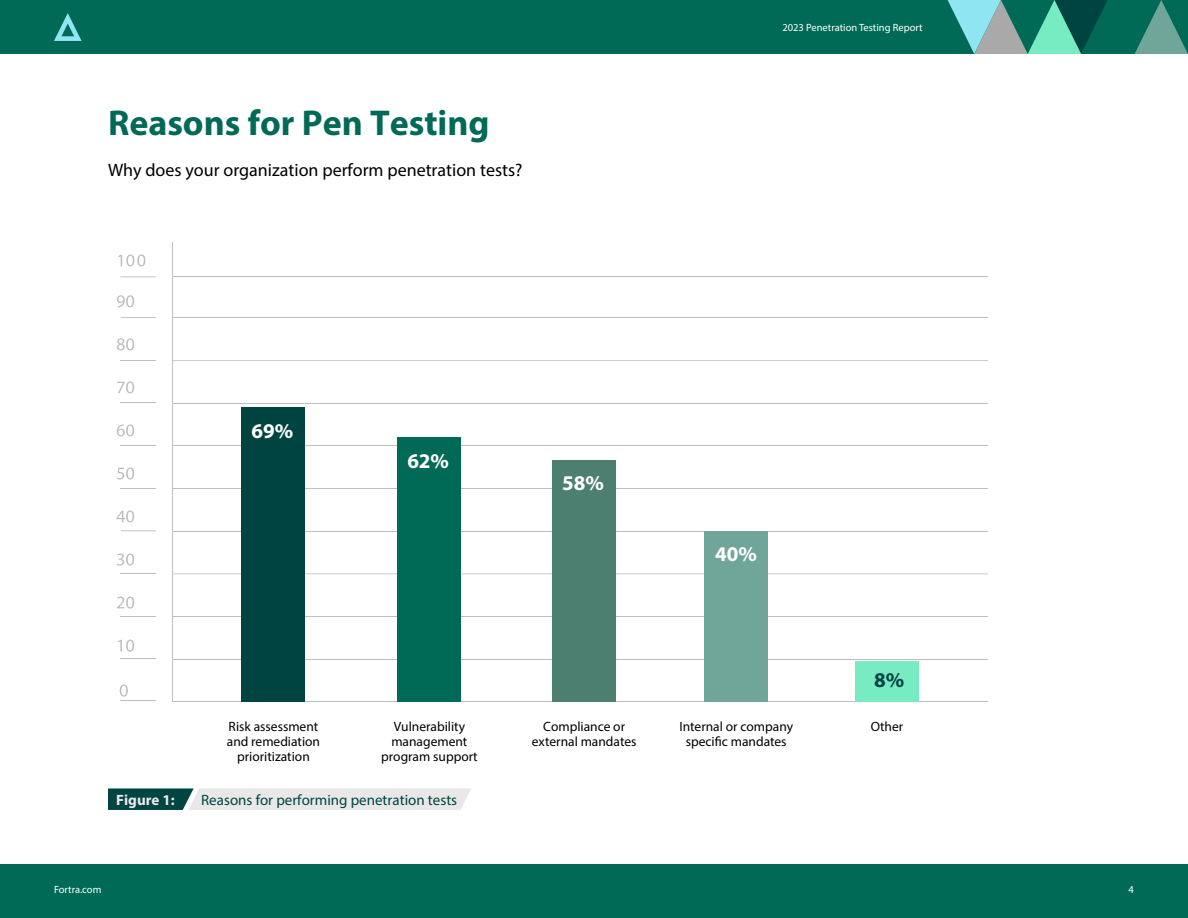
<style>
.page{position:relative;width:1188px;height:918px;background:#fff}
.page>*{position:absolute;margin:0;border:0;box-sizing:border-box;transform-origin:0 0}
.t1{font:700 36px "Myriad Pro";color:#006a56}
.t2{font:700 21px "Myriad Pro";color:#fff}
.t3{font:700 21px "Myriad Pro";color:#004442}
.t4{font:18px "Myriad Pro";color:#000}
.t5{font:15px "Myriad Pro";color:#004442}
.t6{font:700 15px "Myriad Pro";color:#ebebec}
.t7{font:13.5px/15px "Myriad Pro";color:#000;text-align:center}
.t8{font:10.5px "Myriad Pro";color:#fff}
</style>
<div class="page">
<div style="left:0;top:864px;width:1188px;height:54px;background:#006a56"></div>
<div style="left:0;top:0;width:1188px;height:54px;background:#006a56"></div>
<svg style="left:54px;top:13px;width:28px;height:28px"></svg>
<svg style="left:948px;top:0;width:240px;height:54px"></svg>
<svg style="left:117px;top:295px;width:17px;height:12px"></svg>
<svg style="left:117px;top:338px;width:17px;height:12px"></svg>
<svg style="left:117px;top:381px;width:17px;height:12px"></svg>
<svg style="left:117px;top:424px;width:17px;height:12px"></svg>
<svg style="left:117px;top:467px;width:17px;height:12px"></svg>
<svg style="left:116px;top:510px;width:18px;height:13px"></svg>
<svg style="left:117px;top:554px;width:17px;height:12px"></svg>
<svg style="left:117px;top:597px;width:17px;height:12px"></svg>
<svg style="left:118px;top:640px;width:16px;height:12px"></svg>
<hr style="left:173px;top:242px;width:1px;height:459px;background:#bebebe">
<hr style="left:121px;top:317px;width:35px;height:1px;background:#bebebe">
<hr style="left:121px;top:360px;width:35px;height:1px;background:#bebebe">
<hr style="left:121px;top:402px;width:35px;height:1px;background:#bebebe">
<hr style="left:121px;top:445px;width:35px;height:1px;background:#bebebe">
<hr style="left:121px;top:488px;width:35px;height:1px;background:#bebebe">
<hr style="left:121px;top:530px;width:35px;height:1px;background:#bebebe">
<hr style="left:121px;top:573px;width:35px;height:1px;background:#bebebe">
<hr style="left:121px;top:616px;width:35px;height:1px;background:#bebebe">
<hr style="left:121px;top:658px;width:35px;height:1px;background:#bebebe">
<hr style="left:120px;top:700px;width:35px;height:1px;background:#bebebe">
<svg style="left:120px;top:685px;width:8px;height:12px"></svg>
<hr style="left:173px;top:659px;width:814px;height:1px;background:#bebebe">
<hr style="left:173px;top:701px;width:814px;height:1px;background:#bebebe">
<hr style="left:173px;top:616px;width:814px;height:1px;background:#bebebe">
<hr style="left:173px;top:573px;width:814px;height:1px;background:#bebebe">
<hr style="left:173px;top:531px;width:814px;height:1px;background:#bebebe">
<hr style="left:173px;top:488px;width:814px;height:1px;background:#bebebe">
<hr style="left:173px;top:446px;width:814px;height:1px;background:#bebebe">
<hr style="left:173px;top:403px;width:814px;height:1px;background:#bebebe">
<hr style="left:173px;top:360px;width:814px;height:1px;background:#bebebe">
<hr style="left:173px;top:318px;width:814px;height:1px;background:#bebebe">
<hr style="left:173px;top:276px;width:814px;height:1px;background:#bebebe">
<hr style="left:120px;top:276px;width:36px;height:1px;background:#bebebe">
<svg style="left:118px;top:255px;width:27px;height:12px"></svg>
<div style="left:398px;top:437px;width:63px;height:265px;background:#006a56"></div>
<div style="left:242px;top:407px;width:63px;height:295px;background:#004442"></div>
<div style="left:704px;top:531px;width:64px;height:171px;background:#70a59a"></div>
<div style="left:855px;top:661px;width:64px;height:41px;background:#77ecc2"></div>
<div style="left:552px;top:460px;width:64px;height:242px;background:#4d7f71"></div>
<svg style="left:108px;top:788px;width:363px;height:22px;background:#b7c5c5"></svg>
<h1 class="t1" style="left:108px;top:99px;width:383px">Reasons for Pen Testing</h1>
<h3 class="t4" style="left:108px;top:158px;width:416px">Why does your organization perform penetration tests?</h3>
<p class="t8" style="left:782px;top:21px;width:142px">2023 Penetration Testing Report</p>
<h2 class="t2" style="left:251px;top:417px;width:43px">69%</h2>
<h2 class="t2" style="left:407px;top:447px;width:43px">62%</h2>
<p class="t7" style="left:227px;top:718px;width:95px">Risk assessment and remediation prioritization</p>
<p class="t7" style="left:381px;top:718px;width:98px">Vulnerability management program support</p>
<p class="t6" style="left:116px;top:790px;width:60px">Figure 1:</p>
<p class="t5" style="left:201px;top:791px;width:257px">Reasons for performing penetration tests</p>
<h2 class="t2" style="left:562px;top:470px;width:43px">58%</h2>
<h2 class="t2" style="left:715px;top:541px;width:43px">40%</h2>
<h2 class="t3" style="left:874px;top:667px;width:32px">8%</h2>
<p class="t7" style="left:543px;top:718px;width:83px">Compliance or</p>
<p class="t7" style="left:871px;top:718px;width:34px">Other</p>
<p class="t7" style="left:532px;top:733px;width:106px">external mandates</p>
<p class="t7" style="left:679px;top:718px;width:115px">Internal or company specific mandates</p>
<p class="t8" style="left:54px;top:883px;width:49px">Fortra.com</p>
<p class="t8" style="left:1129px;top:883px;width:7px">4</p>
</div>
